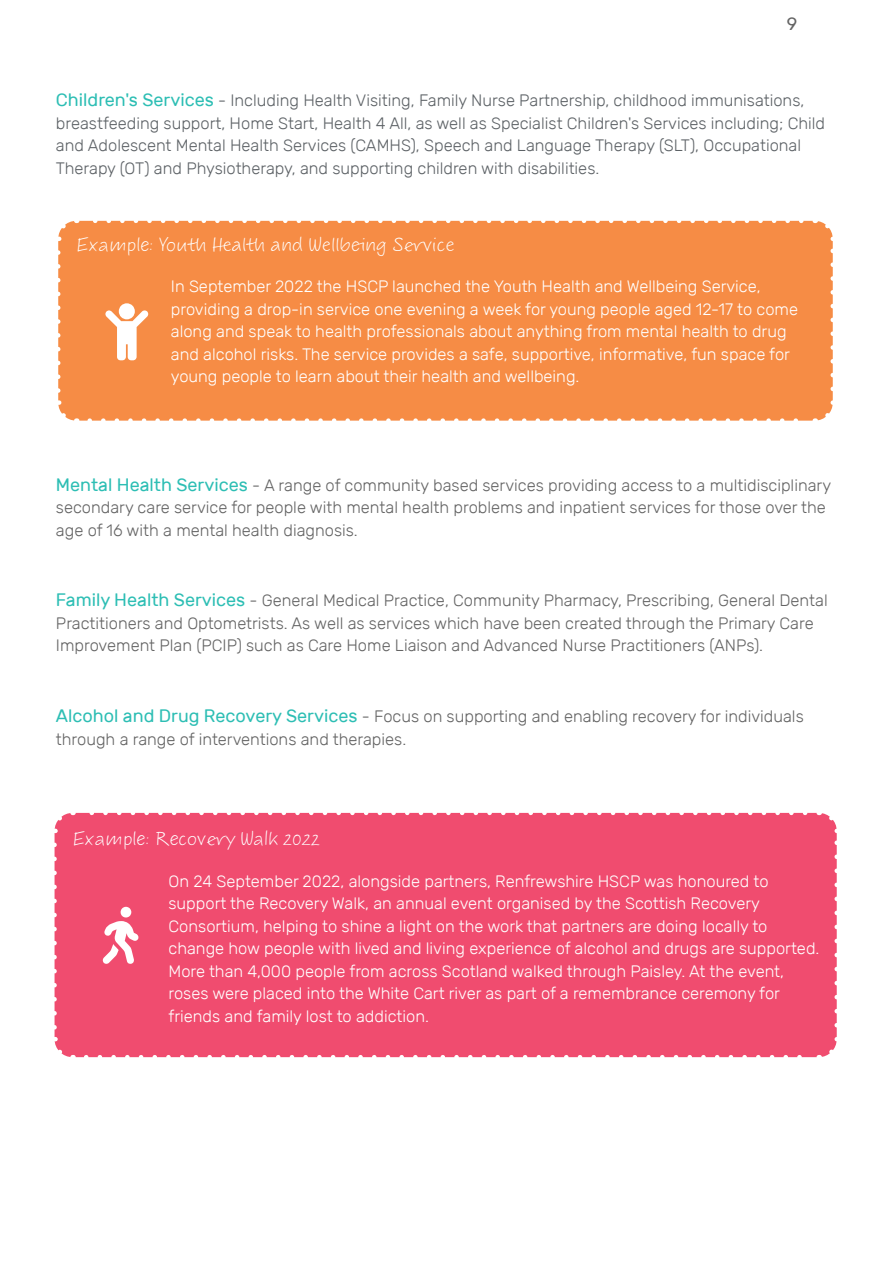
<style>
.page{position:relative;width:893px;height:1263px;background:#fff}
.page>*{position:absolute;margin:0;border:0;box-sizing:border-box;transform-origin:0 0}
.t1{font:21px "ALS Scripticus";color:#fff}
.t2{font:18px "Rubik";color:#646464}
.t3{font:300 16.5px/22.5px "Rubik";color:#fff}
.t4{font:300 16.5px/22.5px "Rubik";color:#646464}
.t5{font:300 16.5px/22.5px "Rubik";color:#5d6266}
.s1{font-weight:400;font-size:18px;color:#2dbeb4}
</style>
<div class="page">
<div style="left:55px;top:813px;width:782px;height:244px;background:#f04c6f;border-radius:18px"></div>
<svg style="left:86px;top:1055px;width:726px;height:3px"></svg>
<svg style="left:54px;top:814px;width:12px;height:19px"></svg>
<svg style="left:54px;top:845px;width:20px;height:212px"></svg>
<svg style="left:819px;top:1037px;width:18px;height:20px"></svg>
<svg style="left:819px;top:813px;width:18px;height:212px"></svg>
<svg style="left:73px;top:812px;width:732px;height:3px"></svg>
<div style="left:58px;top:221px;width:775px;height:200px;background:#f68c45;border-radius:18px"></div>
<svg style="left:90px;top:418px;width:718px;height:3px"></svg>
<svg style="left:83px;top:220px;width:718px;height:3px"></svg>
<svg style="left:58px;top:222px;width:12px;height:19px"></svg>
<svg style="left:58px;top:252px;width:19px;height:169px"></svg>
<svg style="left:815px;top:400px;width:18px;height:21px"></svg>
<svg style="left:815px;top:221px;width:18px;height:168px"></svg>
<p class="t2" style="left:787px;top:13px;width:12px">9</p>
<p class="t5" style="left:56px;top:89px;width:771px"><span class="s1">Children's Services</span> - Including Health Visiting, Family Nurse Partnership, childhood immunisations, breastfeeding support, Home Start, Health 4 All, as well as Specialist Children's Services including; Child and Adolescent Mental Health Services (CAMHS), Speech and Language Therapy (SLT), Occupational Therapy (OT) and Physiotherapy, and supporting children with disabilities.</p>
<p class="t1" style="left:77px;top:228px;width:379px">Example: Youth Health and Wellbeing Service</p>
<p class="t3" style="left:171px;top:275px;width:629px">In September 2022 the HSCP launched the Youth Health and Wellbeing Service, providing a drop-in service one evening a week for young people aged 12-17 to come along and speak to health professionals about anything from mental health to drug and alcohol risks. The service provides a safe, supportive, informative, fun space for young people to learn about their health and wellbeing.</p>
<p class="t4" style="left:56px;top:474px;width:777px"><span class="s1">Mental Health Services</span> - A range of community based services providing access to a multidisciplinary secondary care service for people with mental health problems and inpatient services for those over the age of 16 with a mental health diagnosis.</p>
<p class="t4" style="left:56px;top:590px;width:773px"><span class="s1">Family Health Services</span> - General Medical Practice, Community Pharmacy, Prescribing, General Dental<br>Practitioners and Optometrists. As well as services which have been created through the Primary Care<br>Improvement Plan (PCIP) such as Care Home Liaison and Advanced Nurse Practitioners (ANPs).</p>
<p class="t4" style="left:56px;top:705px;width:749px"><span class="s1">Alcohol and Drug Recovery Services</span> - Focus on supporting and enabling recovery for individuals through a range of interventions and therapies.</p>
<p class="t1" style="left:73px;top:822px;width:249px">Example: Recovery Walk 2022</p>
<p class="t3" style="left:169px;top:870px;width:652px">On 24 September 2022, alongside partners, Renfrewshire HSCP was honoured to support the Recovery Walk, an annual event organised by the Scottish Recovery Consortium, helping to shine a light on the work that partners are doing locally to change how people with lived and living experience of alcohol and drugs are supported.<br>More than 4,000 people from across Scotland walked through Paisley. At the event, roses were placed into the White Cart river as part of a remembrance ceremony for friends and family lost to addiction.</p>
</div>
